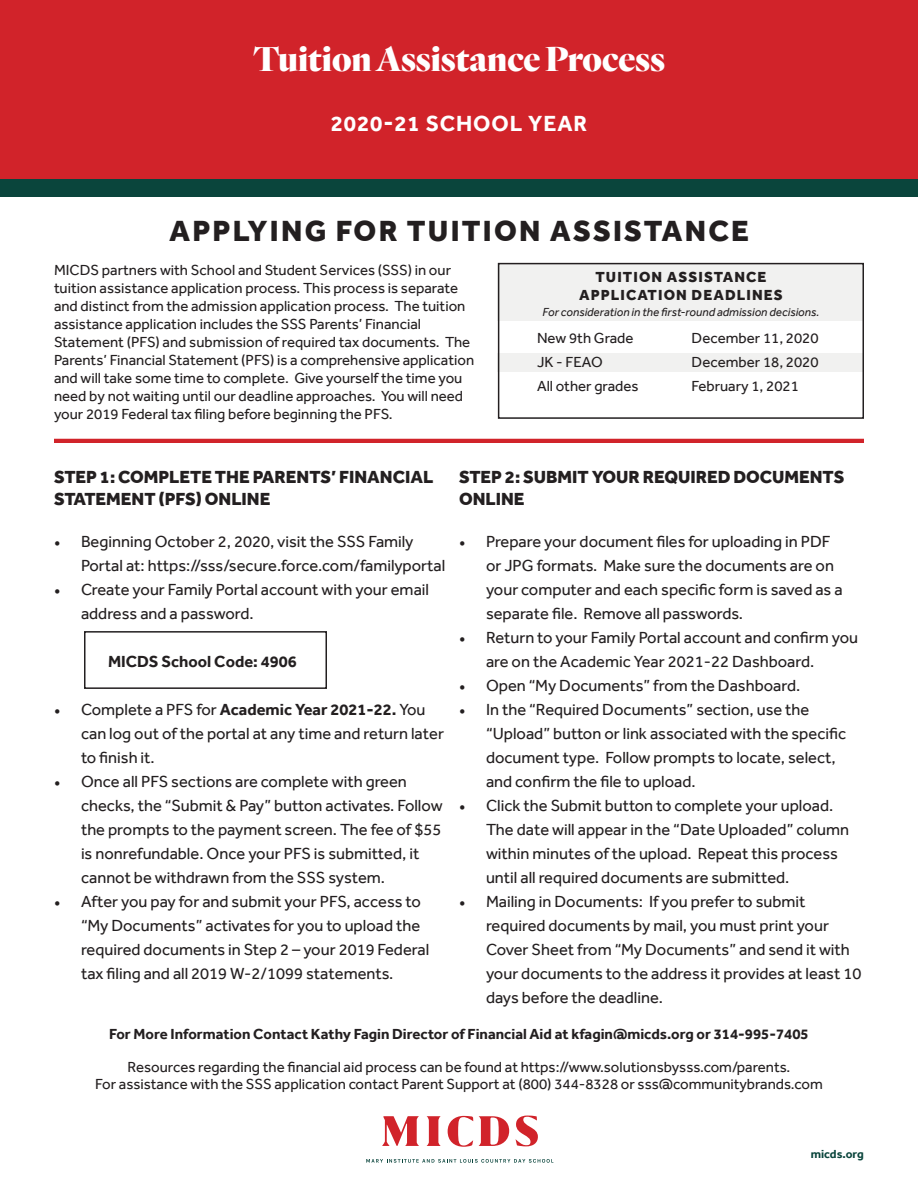
<style>
.page{position:relative;width:918px;height:1188px;background:#fff}
.page>*{position:absolute;margin:0;border:0;box-sizing:border-box;transform-origin:0 0}
.t1{font:900 36px "Quarto";color:#fff}
.t2{font:800 30px "Effra Corp";letter-spacing:.075em;color:#231f20}
.t3{font:700 22.5px "Effra Corp";letter-spacing:.04em;color:#fff}
.t4{font:800 18px/21.6px "Effra Corp";color:#231f20}
.t5{font:16.5px/24px "Effra Corp";color:#231f20}
.t6{font:700 16.5px "Effra Corp";color:#231f20}
.t7{font:15px/18px "Effra Corp";color:#231f20}
.t8{font:700 15px "Effra Corp";color:#231f20}
.t9{font:800 15px "Effra Corp";letter-spacing:.075em;color:#231f20}
.t10{font:italic 12px "Effra Corp";color:#231f20}
.t11{font:700 12px "Effra Corp";color:#0a453c}
.s1{font-family:"Minion Pro"}
.s2{font-weight:700}
</style>
<div class="page">
<div style="left:498px;top:353px;width:366px;height:19px;background:#f1f1f0"></div>
<div style="left:498px;top:263px;width:366px;height:58px;background:#f1f1f0"></div>
<div style="left:0;top:0;width:918px;height:197px;background:#0a453c"></div>
<div style="left:0;top:0;width:918px;height:178px;background:#d1232a"></div>
<hr style="left:54px;top:439px;width:810px;height:4px;background:#d1232a">
<div style="left:498px;top:263px;width:366px;height:156px;border:2px solid #231f20"></div>
<div style="left:84px;top:631px;width:243px;height:58px;border:2px solid #231f20"></div>
<svg style="left:366px;top:1159px;width:187px;height:4px"></svg>
<svg style="left:427px;top:1116px;width:14px;height:30px"></svg>
<svg style="left:448px;top:1116px;width:25px;height:31px"></svg>
<svg style="left:479px;top:1116px;width:30px;height:30px"></svg>
<svg style="left:516px;top:1116px;width:22px;height:30px"></svg>
<svg style="left:382px;top:1116px;width:37px;height:30px"></svg>
<p class="t1" style="left:253px;top:34px;width:413px">Tuition Assistance Process</p>
<p class="t3" style="left:331px;top:110px;width:258px">2020-21 SCHOOL YEAR</p>
<p class="t2" style="left:169px;top:212px;width:581px">APPLYING FOR TUITION ASSISTANCE</p>
<p class="t9" style="left:595px;top:267px;width:173px">TUITION ASSISTANCE</p>
<p class="t9" style="left:579px;top:285px;width:205px">APPLICATION DEADLINES</p>
<p class="t7" style="left:54px;top:261px;width:422px">MICDS partners with School and Student Services (SSS) in our tuition assistance application process. This process is separate and distinct from the admission application process. The tuition assistance application includes the SSS Parents’ Financial Statement (PFS) and submission of required tax documents. The Parents’ Financial Statement (PFS) is a comprehensive application and will take some time to complete. Give yourself the time you need by not waiting until our deadline approaches. You will need your 2019 Federal tax filing before beginning the PFS.</p>
<p class="t10" style="left:543px;top:305px;width:278px">For consideration in the first-round admission decisions.</p>
<p class="t7" style="left:537px;top:328px;width:98px">New 9th Grade</p>
<p class="t7" style="left:537px;top:352px;width:67px">JK - FEAO</p>
<p class="t7" style="left:537px;top:376px;width:103px">All other grades</p>
<p class="t7" style="left:692px;top:328px;width:128px">December 11, 2020</p>
<p class="t7" style="left:692px;top:352px;width:128px">December 18, 2020</p>
<p class="t7" style="left:692px;top:376px;width:109px">February 1, 2021</p>
<p class="t4" style="left:54px;top:466px;width:381px">STEP 1: COMPLETE THE PARENTS’ FINANCIAL<br>STATEMENT (PFS) ONLINE</p>
<p class="t5" style="left:81px;top:529px;width:366px;text-indent:-27px"><span class="s1">•</span> Beginning October 2, 2020, visit the SSS Family<br>Portal at: https://sss/secure.force.com/familyportal</p>
<p class="t5" style="left:81px;top:577px;width:350px;text-indent:-27px"><span class="s1">•</span> Create your Family Portal account with your email address and a password.</p>
<p class="t6" style="left:108px;top:651px;width:190px">MICDS School Code: 4906</p>
<p class="t5" style="left:81px;top:697px;width:365px;text-indent:-27px"><span class="s1">•</span> Complete a PFS for <span class="s2">Academic Year 2021-22.</span> You can log out of the portal at any time and return later to finish it.</p>
<p class="t5" style="left:81px;top:769px;width:363px;text-indent:-27px"><span class="s1">•</span> Once all PFS sections are complete with green checks, the “Submit &amp; Pay” button activates. Follow the prompts to the payment screen. The fee of $55 is nonrefundable. Once your PFS is submitted, it cannot be withdrawn from the SSS system.</p>
<p class="t5" style="left:81px;top:889px;width:350px;text-indent:-27px"><span class="s1">•</span> After you pay for and submit your PFS, access to “My Documents” activates for you to upload the required documents in Step 2 – your 2019 Federal tax filing and all 2019 W-2/1099 statements.</p>
<p class="t4" style="left:459px;top:466px;width:387px">STEP 2: SUBMIT YOUR REQUIRED DOCUMENTS</p>
<p class="t4" style="left:459px;top:488px;width:67px">ONLINE</p>
<p class="t5" style="left:486px;top:529px;width:358px;text-indent:-27px"><span class="s1">•</span> Prepare your document files for uploading in PDF or JPG formats. Make sure the documents are on your computer and each specific form is saved as a separate file. Remove all passwords.</p>
<p class="t5" style="left:486px;top:625px;width:374px;text-indent:-27px"><span class="s1">•</span> Return to your Family Portal account and confirm you are on the Academic Year 2021-22 Dashboard.</p>
<p class="t5" style="left:459px;top:673px;width:343px"><span class="s1">•</span> Open “My Documents” from the Dashboard.</p>
<p class="t5" style="left:486px;top:697px;width:362px;text-indent:-27px"><span class="s1">•</span> In the “Required Documents” section, use the “Upload” button or link associated with the specific document type. Follow prompts to locate, select, and confirm the file to upload.</p>
<p class="t5" style="left:486px;top:793px;width:365px;text-indent:-27px"><span class="s1">•</span> Click the Submit button to complete your upload.<br>The date will appear in the “Date Uploaded” column within minutes of the upload. Repeat this process until all required documents are submitted.</p>
<p class="t5" style="left:486px;top:889px;width:377px;text-indent:-27px"><span class="s1">•</span> Mailing in Documents: If you prefer to submit required documents by mail, you must print your Cover Sheet from “My Documents” and send it with your documents to the address it provides at least 10 days before the deadline.</p>
<p class="t8" style="left:109px;top:1025px;width:701px">For More Information Contact Kathy Fagin Director of Financial Aid at kfagin@micds.org or 314-995-7405</p>
<p class="t7" style="left:128px;top:1058px;width:664px">Resources regarding the financial aid process can be found at https://www.solutionsbysss.com/parents.</p>
<p class="t7" style="left:95px;top:1075px;width:729px">For assistance with the SSS application contact Parent Support at (800) 344-8328 or sss@communitybrands.com</p>
<p class="t11" style="left:811px;top:1147px;width:55px">micds.org</p>
</div>
